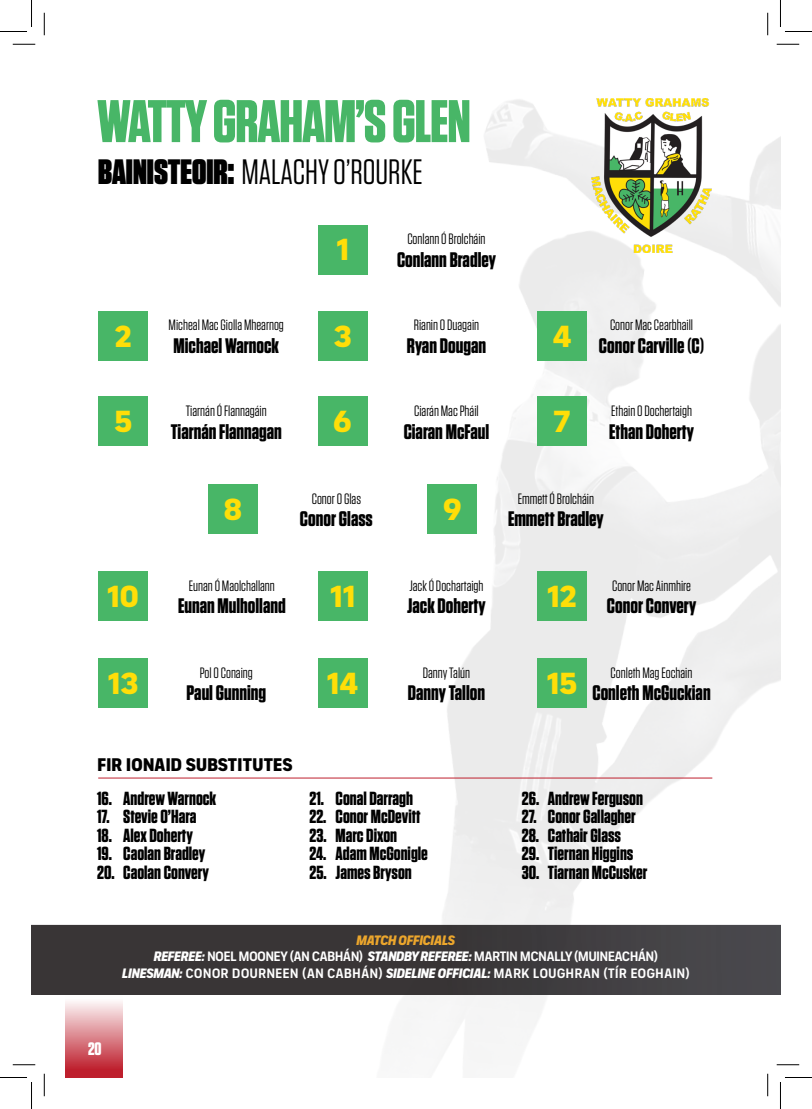
<style>
.page{position:relative;width:812px;height:1109px;background:#fff}
.page>*{position:absolute;margin:0;border:0;box-sizing:border-box;transform-origin:0 0}
.t1{font:700 60px "Tungsten";letter-spacing:-.02em;color:#48b667}
.Body_Text{font:35.25px "Tungsten";color:#000}
.t2{font:900 30.75px "FS Industrie";color:#ffde08}
.GAA_BODY_TEXT{font:700 21px "Tungsten";color:#000}
.GAA_BODY_TEXT-2{font:700 18.9px "Tungsten";color:#000}
.Body_Text-2{font:900 18.45px "FS Industrie";letter-spacing:-.02em;color:#000}
.t3{font:700 18px "Tungsten";color:#fff}
.GAA_BODY_TEXT-3{font:15px "Tungsten";color:#000}
.t4{font:700 13.8px "FS Industrie";color:#fff}
.t5{font:700 13.8px "FS Industrie";letter-spacing:-.05em;color:#fff}
.t6{font:italic 900 13.8px "FS Industrie";letter-spacing:-.05em;color:#eca62c}
.s1{font-weight:900}
.s2{font-weight:900;font-style:italic}
</style>
<div class="page">
<img style="left:50px;top:32px;width:730px;height:1045px">
<div style="left:66px;top:995px;width:57px;height:82px;background:linear-gradient(to bottom,#fff,#ba101f)"></div>
<img style="left:591px;top:98px;width:120px;height:155px">
<div style="left:537px;top:659px;width:49px;height:49px;background:#48b667"></div>
<div style="left:537px;top:397px;width:49px;height:49px;background:#48b667"></div>
<div style="left:537px;top:311px;width:49px;height:49px;background:#48b667"></div>
<div style="left:537px;top:571px;width:49px;height:49px;background:#48b667"></div>
<div style="left:427px;top:484px;width:50px;height:49px;background:#48b667"></div>
<div style="left:318px;top:659px;width:49px;height:49px;background:#48b667"></div>
<div style="left:318px;top:397px;width:49px;height:49px;background:#48b667"></div>
<div style="left:318px;top:311px;width:49px;height:49px;background:#48b667"></div>
<div style="left:318px;top:225px;width:49px;height:49px;background:#48b667"></div>
<div style="left:318px;top:571px;width:49px;height:49px;background:#48b667"></div>
<div style="left:208px;top:484px;width:49px;height:49px;background:#48b667"></div>
<div style="left:99px;top:659px;width:49px;height:49px;background:#48b667"></div>
<div style="left:99px;top:397px;width:49px;height:49px;background:#48b667"></div>
<div style="left:99px;top:311px;width:49px;height:49px;background:#48b667"></div>
<div style="left:99px;top:571px;width:49px;height:49px;background:#48b667"></div>
<hr style="left:98px;top:778px;width:614px;height:1px;background:#be1f2d">
<svg style="left:32px;top:925px;width:748px;height:70px;background:#3c393b"></svg>
<hr style="left:776px;top:43px;width:23px;height:2px;background:#fff">
<hr style="left:776px;top:1064px;width:23px;height:2px;background:#fff">
<hr style="left:766px;top:13px;width:2px;height:22px;background:#fff">
<hr style="left:766px;top:1074px;width:2px;height:22px;background:#fff">
<svg style="left:13px;top:44px;width:22px;height:1px"></svg>
<svg style="left:776px;top:44px;width:23px;height:1px"></svg>
<svg style="left:13px;top:1064px;width:22px;height:1px"></svg>
<svg style="left:776px;top:1064px;width:23px;height:1px"></svg>
<svg style="left:44px;top:13px;width:1px;height:22px"></svg>
<svg style="left:44px;top:1074px;width:1px;height:22px"></svg>
<svg style="left:767px;top:13px;width:1px;height:22px"></svg>
<svg style="left:767px;top:1074px;width:1px;height:22px"></svg>
<svg style="left:0;top:0;width:32px;height:32px"></svg>
<svg style="left:0;top:1077px;width:32px;height:32px"></svg>
<svg style="left:780px;top:0;width:31px;height:32px"></svg>
<svg style="left:780px;top:1077px;width:31px;height:32px"></svg>
<p class="t1" style="left:97px;top:89px;width:375px">WATTY GRAHAM’S GLEN</p>
<p class="Body_Text" style="left:98px;top:154px;width:326px"><span class="s1">BAINISTEOIR:</span> MALACHY O’ROURKE</p>
<p class="t2" style="left:336px;top:230px;width:14px">1</p>
<p class="GAA_BODY_TEXT-3" style="left:407px;top:232px;width:80px">Conlann Ó Brolcháin</p>
<p class="GAA_BODY_TEXT" style="left:397px;top:248px;width:100px">Conlann Bradley</p>
<p class="t2" style="left:114px;top:316px;width:19px">2</p>
<p class="GAA_BODY_TEXT-3" style="left:168px;top:318px;width:117px">Micheal Mac Giolla Mhearnog</p>
<p class="GAA_BODY_TEXT" style="left:173px;top:334px;width:107px">Michael Warnock</p>
<p class="GAA_BODY_TEXT-3" style="left:413px;top:318px;width:67px">Rianin O Duagain</p>
<p class="GAA_BODY_TEXT" style="left:407px;top:334px;width:81px">Ryan Dougan</p>
<p class="t2" style="left:333px;top:316px;width:20px">3</p>
<p class="t2" style="left:552px;top:316px;width:21px">4</p>
<p class="GAA_BODY_TEXT-3" style="left:610px;top:318px;width:85px">Conor Mac Cearbhaill</p>
<p class="GAA_BODY_TEXT" style="left:598px;top:334px;width:107px">Conor Carville (C)</p>
<p class="GAA_BODY_TEXT-3" style="left:186px;top:403px;width:82px">Tiarnán Ó Flannagáin</p>
<p class="GAA_BODY_TEXT" style="left:171px;top:420px;width:113px">Tiarnán Flannagan</p>
<p class="GAA_BODY_TEXT-3" style="left:414px;top:403px;width:66px">Ciarán Mac Pháil</p>
<p class="GAA_BODY_TEXT" style="left:403px;top:420px;width:87px">Ciaran McFaul</p>
<p class="t2" style="left:114px;top:402px;width:20px">5</p>
<p class="t2" style="left:333px;top:402px;width:21px">6</p>
<p class="t2" style="left:553px;top:402px;width:19px">7</p>
<p class="GAA_BODY_TEXT-3" style="left:611px;top:403px;width:82px">Ethain O Dochertaigh</p>
<p class="GAA_BODY_TEXT" style="left:609px;top:420px;width:86px">Ethan Doherty</p>
<p class="GAA_BODY_TEXT-3" style="left:312px;top:491px;width:51px">Conor O Glas</p>
<p class="GAA_BODY_TEXT" style="left:300px;top:507px;width:74px">Conor Glass</p>
<p class="t2" style="left:223px;top:489px;width:20px">8</p>
<p class="t2" style="left:442px;top:489px;width:21px">9</p>
<p class="GAA_BODY_TEXT-3" style="left:517px;top:491px;width:78px">Emmett Ó Brolcháin</p>
<p class="GAA_BODY_TEXT" style="left:508px;top:507px;width:97px">Emmett Bradley</p>
<p class="t2" style="left:107px;top:576px;width:33px">10</p>
<p class="GAA_BODY_TEXT-3" style="left:189px;top:578px;width:88px">Eunan Ó Maolchallann</p>
<p class="GAA_BODY_TEXT" style="left:178px;top:595px;width:109px">Eunan Mulholland</p>
<p class="t2" style="left:330px;top:576px;width:26px">11</p>
<p class="GAA_BODY_TEXT-3" style="left:409px;top:578px;width:76px">Jack Ó Dochartaigh</p>
<p class="GAA_BODY_TEXT" style="left:407px;top:595px;width:80px">Jack Doherty</p>
<p class="t2" style="left:547px;top:576px;width:31px">12</p>
<p class="GAA_BODY_TEXT-3" style="left:612px;top:578px;width:80px">Conor Mac Ainmhire</p>
<p class="GAA_BODY_TEXT" style="left:606px;top:595px;width:91px">Conor Convery</p>
<p class="GAA_BODY_TEXT-3" style="left:200px;top:665px;width:55px">Pol O Conaing</p>
<p class="GAA_BODY_TEXT" style="left:186px;top:682px;width:81px">Paul Gunning</p>
<p class="t2" style="left:108px;top:664px;width:32px">13</p>
<p class="t2" style="left:327px;top:664px;width:33px">14</p>
<p class="GAA_BODY_TEXT-3" style="left:422px;top:665px;width:49px">Danny Talún</p>
<p class="GAA_BODY_TEXT" style="left:408px;top:682px;width:79px">Danny Tallon</p>
<p class="t2" style="left:546px;top:664px;width:32px">15</p>
<p class="GAA_BODY_TEXT-3" style="left:610px;top:665px;width:83px">Conleth Mag Eochain</p>
<p class="GAA_BODY_TEXT" style="left:592px;top:682px;width:120px">Conleth McGuckian</p>
<p class="Body_Text-2" style="left:97px;top:752px;width:197px">FIR IONAID SUBSTITUTES</p>
<p class="GAA_BODY_TEXT-2" style="left:97px;top:788px;width:121px">16. Andrew Warnock</p>
<p class="GAA_BODY_TEXT-2" style="left:97px;top:807px;width:101px">17. Stevie O’Hara</p>
<p class="GAA_BODY_TEXT-2" style="left:97px;top:825px;width:97px">18. Alex Doherty</p>
<p class="GAA_BODY_TEXT-2" style="left:97px;top:844px;width:110px">19. Caolan Bradley</p>
<p class="GAA_BODY_TEXT-2" style="left:97px;top:862px;width:113px">20. Caolan Convery</p>
<p class="GAA_BODY_TEXT-2" style="left:309px;top:788px;width:105px">21. Conal Darragh</p>
<p class="GAA_BODY_TEXT-2" style="left:309px;top:807px;width:113px">22. Conor McDevitt</p>
<p class="GAA_BODY_TEXT-2" style="left:309px;top:825px;width:89px">23. Marc Dixon</p>
<p class="GAA_BODY_TEXT-2" style="left:309px;top:844px;width:120px">24. Adam McGonigle</p>
<p class="GAA_BODY_TEXT-2" style="left:309px;top:862px;width:104px">25. James Bryson</p>
<p class="GAA_BODY_TEXT-2" style="left:521px;top:788px;width:123px">26. Andrew Ferguson</p>
<p class="GAA_BODY_TEXT-2" style="left:521px;top:807px;width:115px">27. Conor Gallagher</p>
<p class="GAA_BODY_TEXT-2" style="left:521px;top:825px;width:101px">28. Cathair Glass</p>
<p class="GAA_BODY_TEXT-2" style="left:521px;top:844px;width:113px">29. Tiernan Higgins</p>
<p class="GAA_BODY_TEXT-2" style="left:521px;top:862px;width:127px">30. Tiarnan McCusker</p>
<p class="t6" style="left:356px;top:931px;width:101px">MATCH OFFICIALS</p>
<p class="t5" style="left:154px;top:948px;width:506px"><span class="s2">REFEREE:</span> NOEL MOONEY (AN CABHÁN) <span class="s2">STANDBY REFEREE:</span> MARTIN MCNALLY (MUINEACHÁN)</p>
<p class="t4" style="left:122px;top:965px;width:569px"><span class="s2">LINESMAN:</span> CONOR DOURNEEN (AN CABHÁN) <span class="s2">SIDELINE OFFICIAL:</span> MARK LOUGHRAN (TÍR EOGHAIN)</p>
<p class="t3" style="left:88px;top:1039px;width:15px">20</p>
</div>
